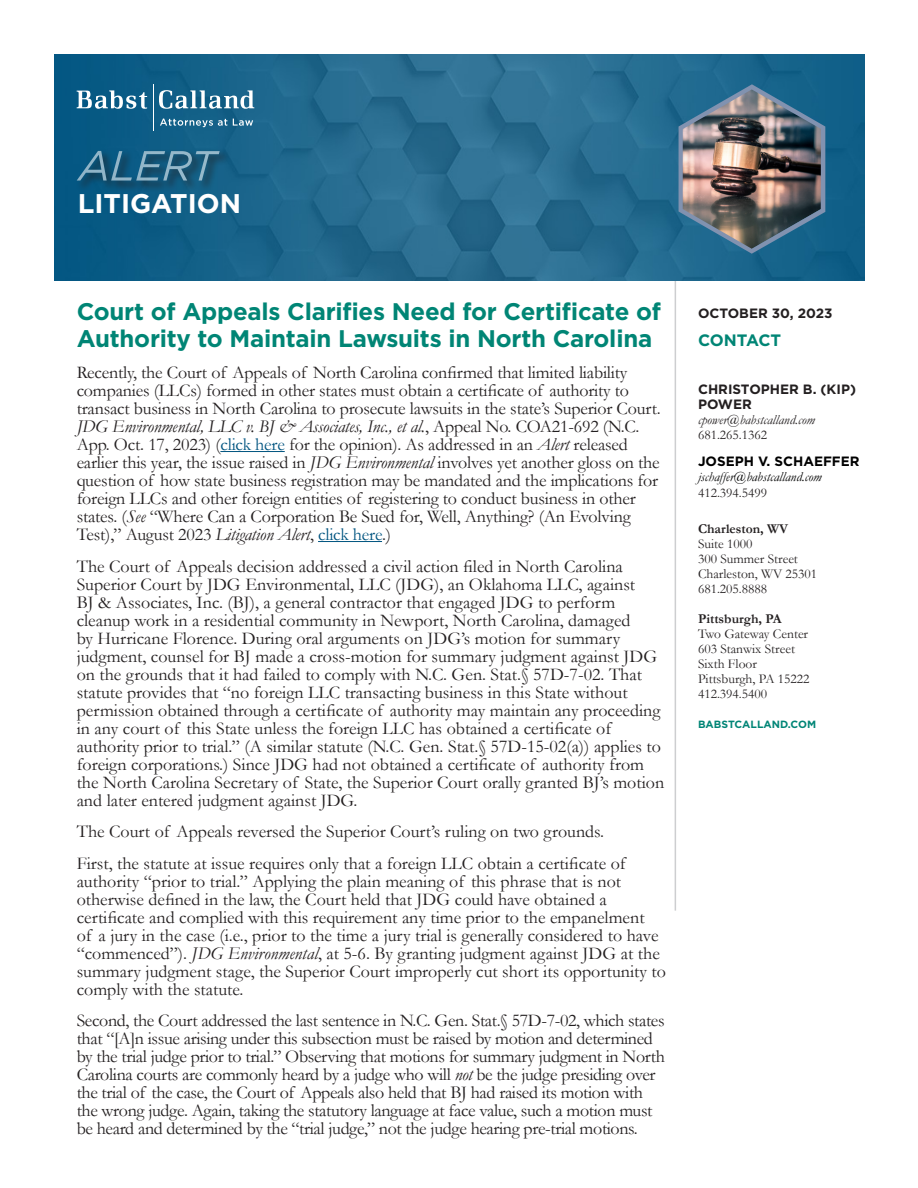
<style>
.page{position:relative;width:918px;height:1188px;background:#fff}
.page>*{position:absolute;margin:0;border:0;box-sizing:border-box;transform-origin:0 0}
.t1{font:700 27px "Gotham";color:#fff}
.t2{font:700 24px/27px "Gotham";letter-spacing:-.01em;color:#008575}
.Bullets{font:18px/18px "Garamond";color:#231f20}
.Bullets-2{font:18px/18px "Garamond";letter-spacing:-.02em;color:#231f20}
.t3{font:700 16.5px "Gotham";letter-spacing:-.01em;color:#008575}
.t4{font:13.5px/15px "Garamond";color:#231f20}
.t5{font:700 13.5px/15px "Gotham";color:#231f20}
.t6{font:italic 13.5px/15.5px "Garamond";color:#000}
.t7{font:700 13.5px/15px "Garamond";color:#231f20}
.t8{font:700 10.5px "Gotham";color:#008576}
.s1{font-style:italic}
.s2{color:#005480}
.s3{font-family:"Garamond";font-weight:400;font-style:italic}
.s4{font-family:"Garamond";font-weight:400}
.s5{font-family:"Gotham";font-weight:700;font-style:normal}
.s6{font-style:normal;color:#231f20}
.s7{font-weight:400}
.s8{font-weight:700}
</style>
<div class="page">
<hr style="left:220px;top:451px;width:65px;height:1px;background:#005480">
<hr style="left:318px;top:541px;width:64px;height:1px;background:#005480">
<hr style="left:675px;top:276px;width:1px;height:635px;background:#cdced0">
<img style="left:55px;top:55px;width:810px;height:225px">
<svg style="left:76px;top:134px;width:251px;height:62px;background:#1e6488"></svg>
<img style="left:678px;top:67px;width:147px;height:187px">
<svg style="left:76px;top:90px;width:71px;height:19px"></svg>
<svg style="left:158px;top:90px;width:96px;height:19px"></svg>
<svg style="left:159px;top:118px;width:94px;height:9px"></svg>
<hr style="left:153px;top:84px;width:1px;height:47px;background:#fff">
<p class="t1" style="left:78px;top:186px;width:165px">LITIGATION</p>
<p class="t2" style="left:77px;top:298px;width:586px">Court of Appeals Clarifies Need for Certificate of<br>Authority to Maintain Lawsuits in North Carolina</p>
<p class="Bullets" style="left:77px;top:363px;width:586px">Recently, the Court of Appeals of North Carolina confirmed that limited liability companies (LLCs) formed in other states must obtain a certificate of authority to transact business in North Carolina to prosecute lawsuits in the state’s Superior Court.<br><span class="s1">JDG Environmental, LLC v. BJ &amp; Associates, Inc., et al.</span>, Appeal No. COA21-692 (N.C.<br>App. Oct. 17, 2023) (<span class="s2">click here</span> for the opinion). As addressed in an <span class="s1">Alert</span> released earlier this year, the issue raised in <span class="s1">JDG Environmental</span> involves yet another gloss on the question of how state business registration may be mandated and the implications for foreign LLCs and other foreign entities of registering to conduct business in other states. (<span class="s1">See</span> “Where Can a Corporation Be Sued for, Well, Anything? (An Evolving Test),” August 2023 <span class="s1">Litigation Alert</span>, <span class="s2">click here</span>.)</p>
<p class="Bullets" style="left:77px;top:557px;width:589px">The Court of Appeals decision addressed a civil action filed in North Carolina Superior Court by JDG Environmental, LLC (JDG), an Oklahoma LLC, against<br>BJ &amp; Associates, Inc. (BJ), a general contractor that engaged JDG to perform cleanup work in a residential community in Newport, North Carolina, damaged<br>by Hurricane Florence. During oral arguments on JDG’s motion for summary judgment, counsel for BJ made a cross-motion for summary judgment against JDG on the grounds that it had failed to comply with N.C. Gen. Stat.§ 57D-7-02. That statute provides that “no foreign LLC transacting business in this State without permission obtained through a certificate of authority may maintain any proceeding in any court of this State unless the foreign LLC has obtained a certificate of authority prior to trial.” (A similar statute (N.C. Gen. Stat.§ 57D-15-02(a)) applies to foreign corporations.) Since JDG had not obtained a certificate of authority from the North Carolina Secretary of State, the Superior Court orally granted BJ’s motion and later entered judgment against JDG.</p>
<p class="Bullets" style="left:77px;top:822px;width:529px">The Court of Appeals reversed the Superior Court’s ruling on two grounds.</p>
<p class="Bullets" style="left:77px;top:854px;width:591px">First, the statute at issue requires only that a foreign LLC obtain a certificate of authority “prior to trial.” Applying the plain meaning of this phrase that is not otherwise defined in the law, the Court held that JDG could have obtained a certificate and complied with this requirement any time prior to the empanelment<br>of a jury in the case (i.e., prior to the time a jury trial is generally considered to have “commenced”). <span class="s1">JDG Environmental</span>, at 5-6. By granting judgment against JDG at the summary judgment stage, the Superior Court improperly cut short its opportunity to comply with the statute.</p>
<p class="Bullets-2" style="left:77px;top:1011px;width:590px">Second, the Court addressed the last sentence in N.C. Gen. Stat.§ 57D-7-02, which states that “[A]n issue arising under this subsection must be raised by motion and determined by the trial judge prior to trial.” Observing that motions for summary judgment in North Carolina courts are commonly heard by a judge who will <span class="s1">not</span> be the judge presiding over the trial of the case, the Court of Appeals also held that BJ had raised its motion with the wrong judge. Again, taking the statutory language at face value, such a motion must be heard and determined by the “trial judge,” not the judge hearing pre-trial motions.</p>
<p class="t5" style="left:698px;top:305px;width:136px">OCTOBER 30, 2023</p>
<p class="t3" style="left:698px;top:329px;width:85px">CONTACT</p>
<p class="t5" style="left:698px;top:381px;width:159px">CHRISTOPHER B. (KIP)<br>POWER <span class="s3">cpower@babstcalland.com<br></span><span class="s4">681.265.1362</span></p>
<p class="t6" style="left:698px;top:454px;width:163px"><span class="s5">JOSEPH V. SCHAEFFER </span>jschaffer@babstcalland.com<br><span class="s6">412.394.5499</span></p>
<p class="t7" style="left:698px;top:521px;width:92px">Charleston, WV<br><span class="s7">Suite 1000</span></p>
<p class="t4" style="left:698px;top:551px;width:101px">300 Summer Street</p>
<p class="t4" style="left:698px;top:566px;width:121px">Charleston, WV 25301<br>681.205.8888</p>
<p class="t4" style="left:698px;top:611px;width:112px"><span class="s8">Pittsburgh, PA<br></span>Two Gateway Center</p>
<p class="t4" style="left:698px;top:641px;width:98px">603 Stanwix Street</p>
<p class="t4" style="left:698px;top:656px;width:60px">Sixth Floor</p>
<p class="t4" style="left:698px;top:671px;width:113px">Pittsburgh, PA 15222<br>412.394.5400</p>
<p class="t8" style="left:698px;top:717px;width:120px">BABSTCALLAND.COM</p>
</div>
